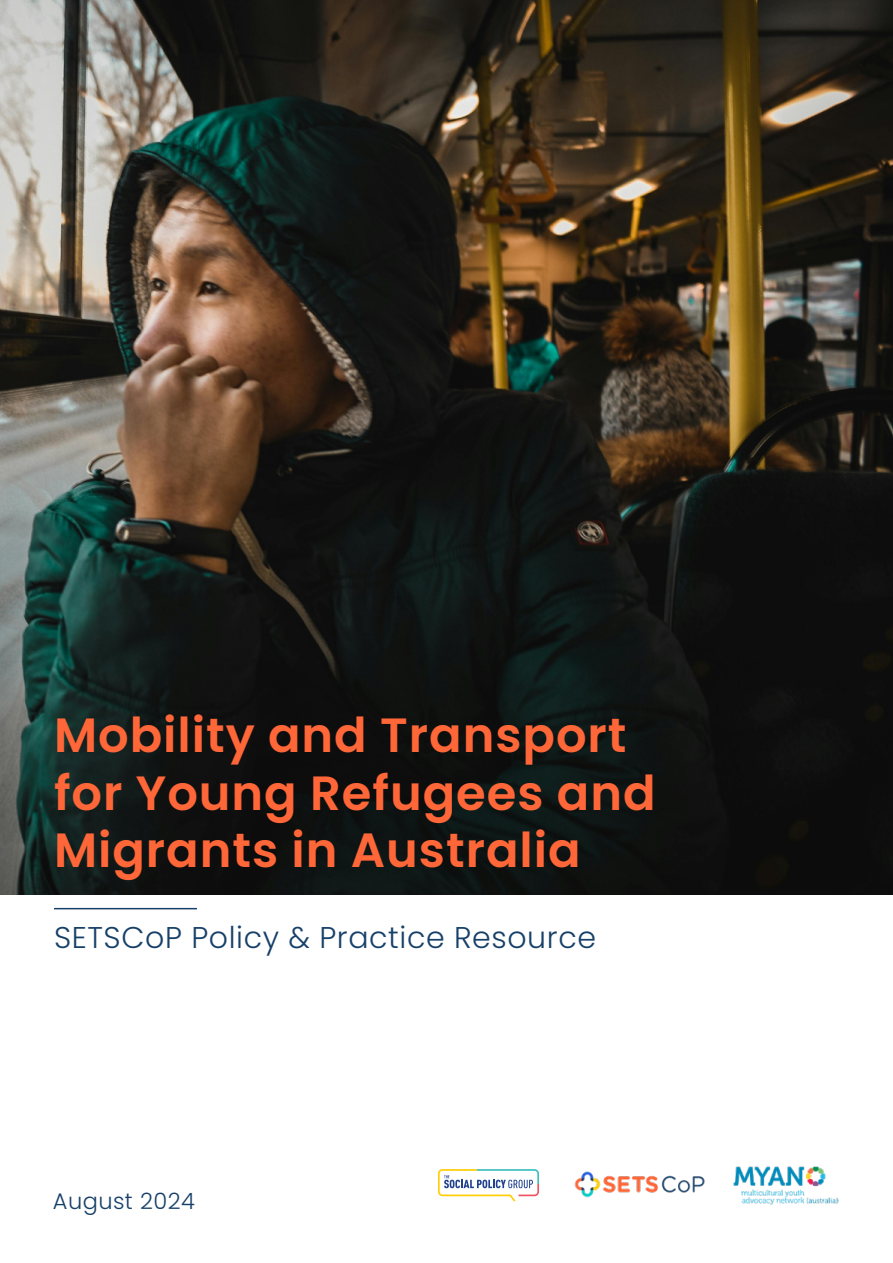
<style>
.page{position:relative;width:893px;height:1263px;background:#fff}
.page>*{position:absolute;margin:0;border:0;box-sizing:border-box;transform-origin:0 0}
.t1{font:600 48px/57.6px "Poppins";letter-spacing:.02em;color:#ff6638}
.t2{font:300 30px "Poppins";letter-spacing:.02em;color:#174069}
.t3{font:300 22.5px "Poppins";letter-spacing:.02em;color:#174069}
</style>
<div class="page">
<img style="left:0;top:0;width:893px;height:894px">
<hr style="left:54px;top:908px;width:143px;height:1px;background:#174069">
<img style="left:733px;top:1166px;width:106px;height:38px">
<svg style="left:438px;top:1169px;width:101px;height:32px"></svg>
<img style="left:575px;top:1171px;width:130px;height:26px">
<p class="t1" style="left:54px;top:707px;width:603px">Mobility and Transport for Young Refugees and<br>Migrants in Australia</p>
<p class="t2" style="left:54px;top:920px;width:543px">SETSCoP Policy &amp; Practice Resource</p>
<p class="t3" style="left:53px;top:1188px;width:143px">August 2024</p>
</div>
